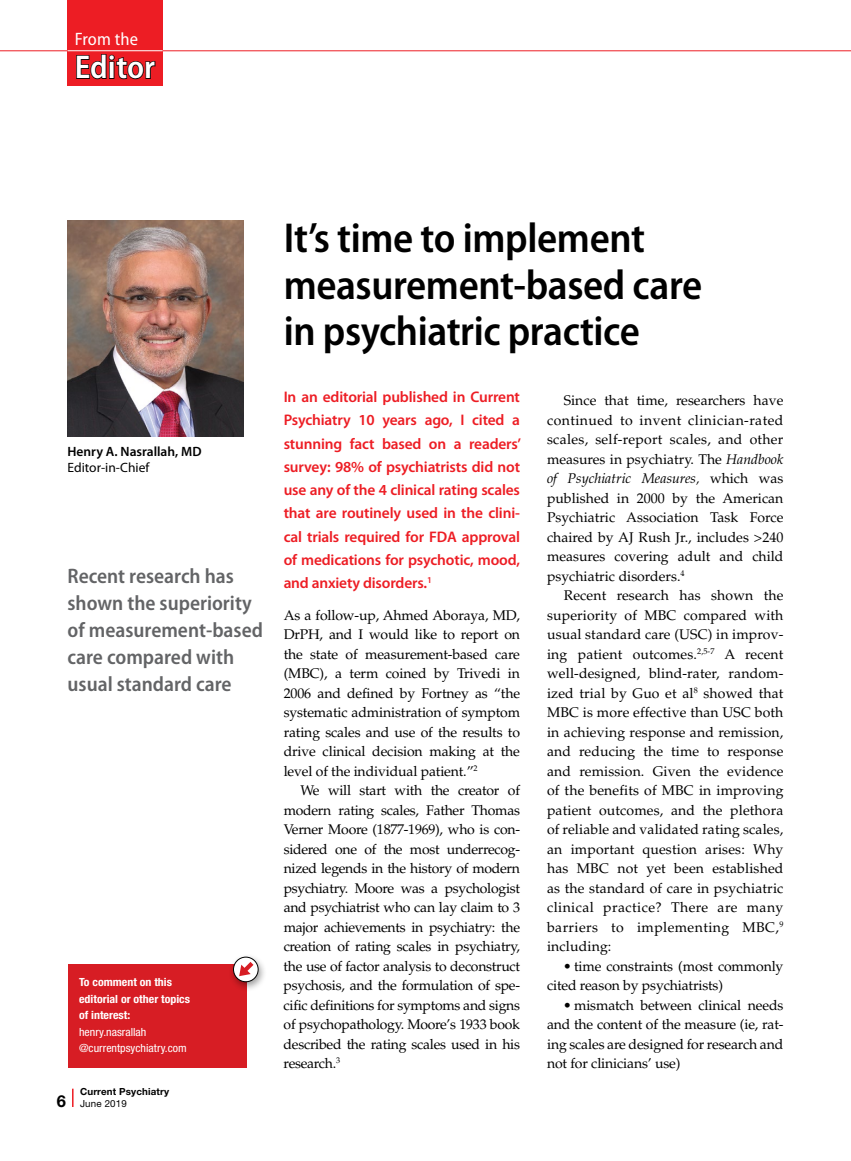
<style>
.page{position:relative;width:851px;height:1161px;background:#fff}
.page>*{position:absolute;margin:0;border:0;box-sizing:border-box;transform-origin:0 0}
.t1{font:600 semi-condensed 42px/46.5px "Myriad Pro";letter-spacing:-.01em;color:#000}
.t2{font:600 semi-condensed 33px "Myriad Pro";color:#fff}
.quote{font:600 semi-condensed 21px/27px "Myriad Pro";color:#636466}
.t3{font:semi-condensed 18px "Myriad Pro";letter-spacing:.01em;color:#fff}
.t4{font:700 16.5px "Helvetica Neue LT Std";color:#000}
.abstract{font:600 15.3px/23.2px "Myriad Pro";letter-spacing:-.01em;color:#ed1d24;text-align:justify}
.body_indent{font:14.1px/19.5px "Palatino LT Std";letter-spacing:-.01em;color:#000;text-align:justify}
.body{font:14.1px/19.5px "Palatino LT Std";letter-spacing:-.01em;color:#000;text-align:justify}
.t5{font:600 13.5px "Myriad Pro";color:#000}
.t6{font:13.5px "Myriad Pro";color:#000}
.t7{font:700 condensed 11.25px/16.5px "Helvetica Neue LT Std";color:#fff;scale:1.06 1}
.t8{font:700 9.75px "Helvetica Neue LT Std";letter-spacing:.015em;color:#000}
.t9{font:9.75px "Helvetica Neue LT Std";letter-spacing:.015em;color:#000}
.s1{font-weight:400}
.s2{font-style:italic}
</style>
<div class="page">
<svg style="left:72px;top:1089px;width:2px;height:18px"></svg>
<hr style="left:0;top:50px;width:850px;height:1px;background:#ed1d24">
<img style="left:68px;top:220px;width:175px;height:216px">
<div style="left:68px;top:0;width:95px;height:86px;background:#ed1d24"></div>
<hr style="left:68px;top:50px;width:95px;height:1px;background:#fff">
<svg style="left:75px;top:50px;width:81px;height:30px"></svg>
<div style="left:68px;top:964px;width:178px;height:103px;background:#d71d24"></div>
<div style="left:228px;top:953px;width:40px;height:39px;background:#000;opacity:.4"></div>
<svg style="left:233px;top:957px;width:25px;height:25px"></svg>
<div style="left:233px;top:957px;width:25px;height:25px;border:1px solid #000;border-radius:50%"></div>
<svg style="left:239px;top:962px;width:14px;height:14px"></svg>
<p class="t3" style="left:75px;top:28px;width:65px">From the</p>
<p class="t2" style="left:75px;top:46px;width:82px">Editor</p>
<p class="t5" style="left:68px;top:443px;width:136px">Henry A. Nasrallah, MD</p>
<p class="t6" style="left:68px;top:459px;width:83px">Editor-in-Chief</p>
<p class="quote" style="left:68px;top:562px;width:197px">Recent research has shown the superiority of measurement-based care compared with usual standard care</p>
<p class="t7" style="left:79px;top:974px;width:106px">To comment on this editorial or other topics of interest: <span class="s1">henry.nasrallah @currentpsychiatry.com</span></p>
<p class="t8" style="left:80px;top:1085px;width:90px">Current Psychiatry</p>
<p class="t4" style="left:57px;top:1091px;width:11px">6</p>
<p class="t9" style="left:80px;top:1098px;width:48px">June 2019</p>
<p class="t1" style="left:284px;top:214px;width:420px">It’s time to implement measurement-based care in psychiatric practice</p>
<p class="abstract" style="left:284px;top:385px;width:239px">In an editorial published in Current Psychiatry 10 years ago, I cited a stunning fact based on a readers’ survey: 98% of psychiatrists did not use any of the 4 clinical rating scales that are routinely used in the clini&shy;cal trials required for FDA approval of medications for psychotic, mood, and anxiety disorders.<sup>1</sup></p>
<p class="body" style="left:284px;top:605px;width:238px">As a follow-up, Ahmed Aboraya, MD, DrPH, and I would like to report on the state of measurement-based care (MBC), a term coined by Trivedi in 2006 and defined by Fortney as “the systematic administration of symptom rating scales and use of the results to drive clinical decision making at the level of the individual patient.”<sup>2</sup></p>
<p class="body_indent" style="left:283px;top:781px;width:238px;text-indent:17px">We will start with the creator of modern rating scales, Father Thomas Verner Moore (1877-1969), who is con&shy;sidered one of the most underrecog&shy;nized legends in the history of modern psychiatry. Moore was a psychologist and psychiatrist who can lay claim to 3 major achievements in psychiatry: the creation of rating scales in psychiatry, the use of factor analysis to deconstruct psychosis, and the formulation of spe&shy;cific definitions for symptoms and signs of psychopathology. Moore’s 1933 book described the rating scales used in his research.<sup>3</sup></p>
<p class="body_indent" style="left:547px;top:391px;width:238px;text-indent:17px">Since that time, researchers have continued to invent clinician-rated scales, self-report scales, and other measures in psychiatry. The <span class="s2">Handbook of Psychiatric Measures,</span> which was published in 2000 by the American Psychiatric Association Task Force chaired by AJ Rush Jr., includes &gt;240 measures covering adult and child psychiatric disorders.<sup>4</sup></p>
<p class="body_indent" style="left:547px;top:586px;width:238px;text-indent:17px">Recent research has shown the superiority of MBC compared with usual standard care (USC) in improv&shy;ing patient outcomes.<sup>2,5-7</sup> A recent well-designed, blind-rater, random&shy;ized trial by Guo et al<sup>8</sup> showed that MBC is more effective than USC both in achieving response and remission, and reducing the time to response and remission. Given the evidence of the benefits of MBC in improving patient outcomes, and the plethora of reliable and validated rating scales, an important question arises: Why has MBC not yet been established as the standard of care in psychiatric clinical practice? There are many barriers to implementing MBC,<sup>9 </sup>including:</p>
<p class="body_indent" style="left:547px;top:956px;width:238px;text-indent:16px">• time constraints (most commonly cited reason by psychiatrists)</p>
<p class="body_indent" style="left:547px;top:995px;width:238px;text-indent:16px">• mismatch between clinical needs and the content of the measure (ie, rat&shy;ing scales are designed for research and not for clinicians’ use)</p>
</div>
